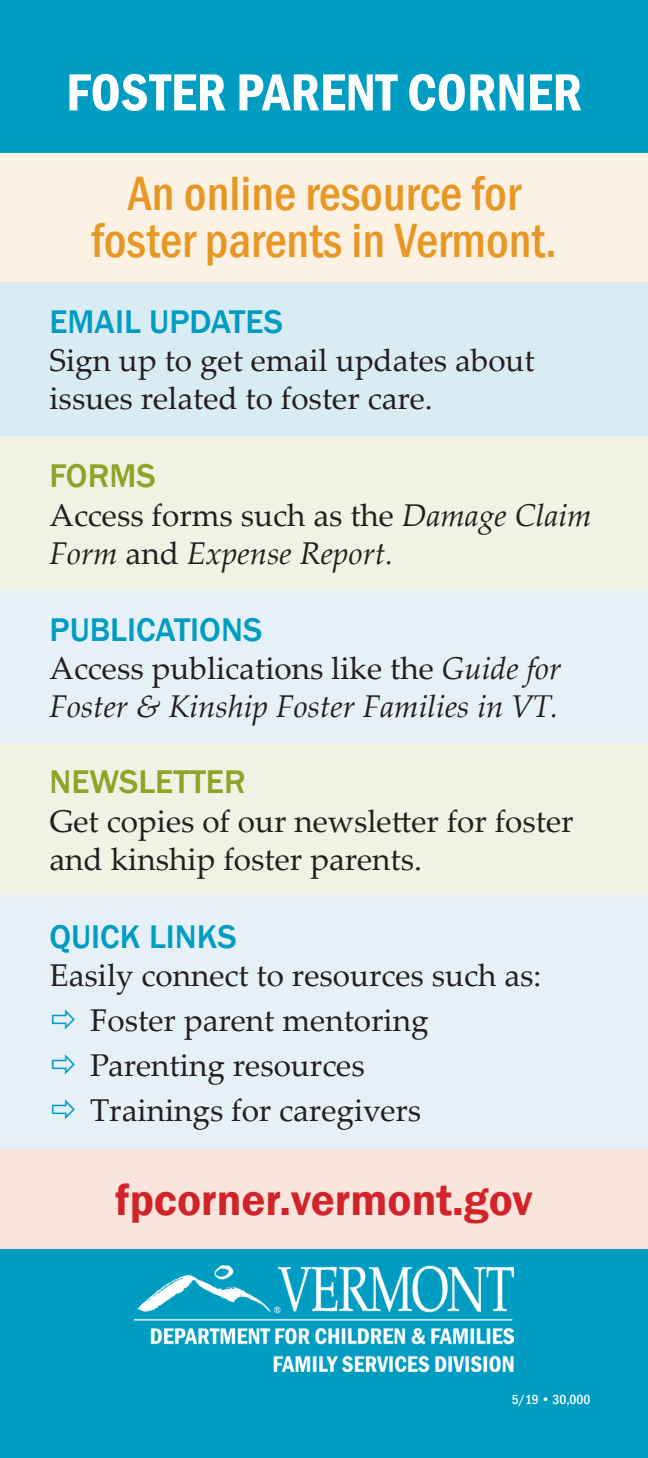
<style>
.page{position:relative;width:648px;height:1458px;background:#fff}
.page>*{position:absolute;margin:0;border:0;box-sizing:border-box;transform-origin:0 0}
.t1{font:600 condensed 54px "Franklin Gothic";color:#fff}
.t2{font:500 condensed 49.5px/47.2px "Franklin Gothic";color:#e89725;text-align:center}
.t3{font:600 45px "Franklin Gothic";color:#d1232a}
.t4{font:500 33.75px "Franklin Gothic";color:#009cc2}
.t5{font:500 33.75px "Franklin Gothic";color:#8da427}
.t6{font:500 33.75px "Franklin Gothic";color:#009cc2}
.t7{font:31.5px/38.2px "Palatino Linotype";color:#231f20}
.t8{font:italic 31.5px/38.2px "Palatino Linotype";color:#231f20}
.t9{font:500 condensed 13.5px "Franklin Gothic";color:#fff}
.s1{font-style:normal}
</style>
<div class="page">
<div style="left:0;top:1249px;width:648px;height:209px;background:#009cc2"></div>
<div style="left:0;top:151px;width:648px;height:131px;background:#fcf2e4"></div>
<div style="left:0;top:282px;width:648px;height:154px;background:#daecf3"></div>
<div style="left:0;top:436px;width:648px;height:460px;background:#f0f3e4"></div>
<div style="left:0;top:590px;width:648px;height:154px;background:#e6f1f7"></div>
<div style="left:0;top:896px;width:648px;height:253px;background:#e6f1f7"></div>
<div style="left:0;top:1149px;width:648px;height:100px;background:#f9e5dc"></div>
<img style="left:135px;top:1266px;width:378px;height:106px">
<div style="left:0;top:0;width:648px;height:152px;background:#009cc2"></div>
<p class="t1" style="left:66px;top:56px;width:517px">FOSTER PARENT CORNER</p>
<p class="t2" style="left:91px;top:170px;width:467px">An online resource for foster parents in Vermont.</p>
<p class="t6" style="left:50px;top:301px;width:235px">EMAIL UPDATES</p>
<p class="t7" style="left:50px;top:340px;width:487px">Sign up to get email updates about issues related to foster care.</p>
<p class="t5" style="left:50px;top:455px;width:108px">FORMS</p>
<p class="t8" style="left:50px;top:495px;width:544px"><span class="s1">Access forms such as the</span> Damage Claim<br>Form <span class="s1">and</span> Expense Report.</p>
<p class="t4" style="left:50px;top:608px;width:214px">PUBLICATIONS</p>
<p class="t8" style="left:50px;top:648px;width:514px"><span class="s1">Access publications like the</span> Guide for<br>Foster &amp; Kinship Foster Families in VT.</p>
<p class="t5" style="left:50px;top:761px;width:198px">NEWSLETTER</p>
<p class="t7" style="left:50px;top:801px;width:526px">Get copies of our newsletter for foster and kinship foster parents.</p>
<p class="t4" style="left:50px;top:916px;width:189px">QUICK LINKS</p>
<p class="t7" style="left:50px;top:955px;width:493px">Easily connect to resources such as:</p>
<p class="t7" style="left:90px;top:1000px;width:340px">Foster parent mentoring</p>
<p class="t7" style="left:90px;top:1045px;width:276px">Parenting resources</p>
<p class="t7" style="left:90px;top:1090px;width:333px">Trainings for caregivers</p>
<p class="t3" style="left:115px;top:1172px;width:419px">fpcorner.vermont.gov</p>
<p class="t9" style="left:512px;top:1390px;width:80px">5/19 • 30,000</p>
</div>
